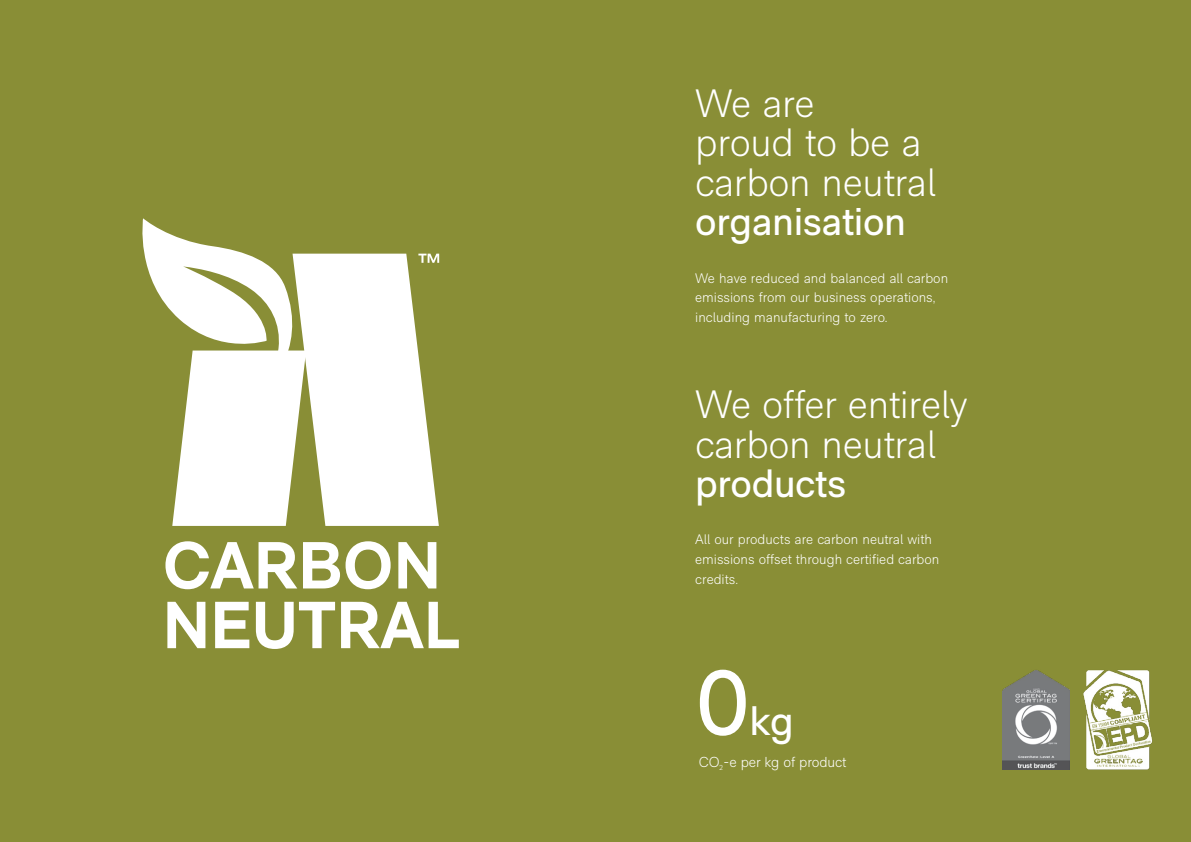
<style>
.page{position:relative;width:1191px;height:842px;background:#fff}
.page>*{position:absolute;margin:0;border:0;box-sizing:border-box;transform-origin:0 0}
.t1{font:91.5px "RM Neue";color:#fff}
.t2{font:41.1px "RM Neue";color:#fff}
.t3{font:300 39.4px/39.4px "RM Neue";letter-spacing:-.01em;color:#fff}
.t4{font:39.4px "RM Neue";letter-spacing:-.01em;color:#fff}
.t5{font:300 14.4px "RM Neue";letter-spacing:-.01em;color:#fff}
.t6{font:300 13.8px/19.7px "RM Neue";color:#fff}
.t7{font:300 7.2px "RM Neue";color:#fff}
</style>
<div class="page">
<div style="left:0;top:0;width:595px;height:842px;background:#898e36"></div>
<svg style="left:167px;top:602px;width:292px;height:47px"></svg>
<svg style="left:165px;top:541px;width:271px;height:48px"></svg>
<svg style="left:142px;top:218px;width:297px;height:308px"></svg>
<div style="left:595px;top:0;width:596px;height:842px;background:#898e36"></div>
<img style="left:1002px;top:670px;width:67px;height:100px">
<img style="left:1083px;top:670px;width:70px;height:100px">
<h3 class="t3" style="left:695px;top:83px;width:242px">We are<br>proud to be a carbon neutral</h3>
<h3 class="t4" style="left:695px;top:198px;width:212px">organisation</h3>
<p class="t6" style="left:695px;top:268px;width:254px">We have reduced and balanced all carbon emissions from our business operations, including manufacturing to zero.</p>
<h3 class="t3" style="left:695px;top:385px;width:274px">We offer entirely carbon neutral</h3>
<h3 class="t4" style="left:695px;top:460px;width:152px">products</h3>
<p class="t6" style="left:695px;top:529px;width:246px">All our products are carbon neutral with emissions offset through certified carbon credits.</p>
<h1 class="t1" style="left:695px;top:648px;width:57px">0</h1>
<h2 class="t2" style="left:749px;top:696px;width:46px">kg</h2>
<p class="t5" style="left:699px;top:753px;width:149px">CO -e per kg of product</p>
<p class="t7" style="left:719px;top:764px;width:5px">2</p>
</div>
